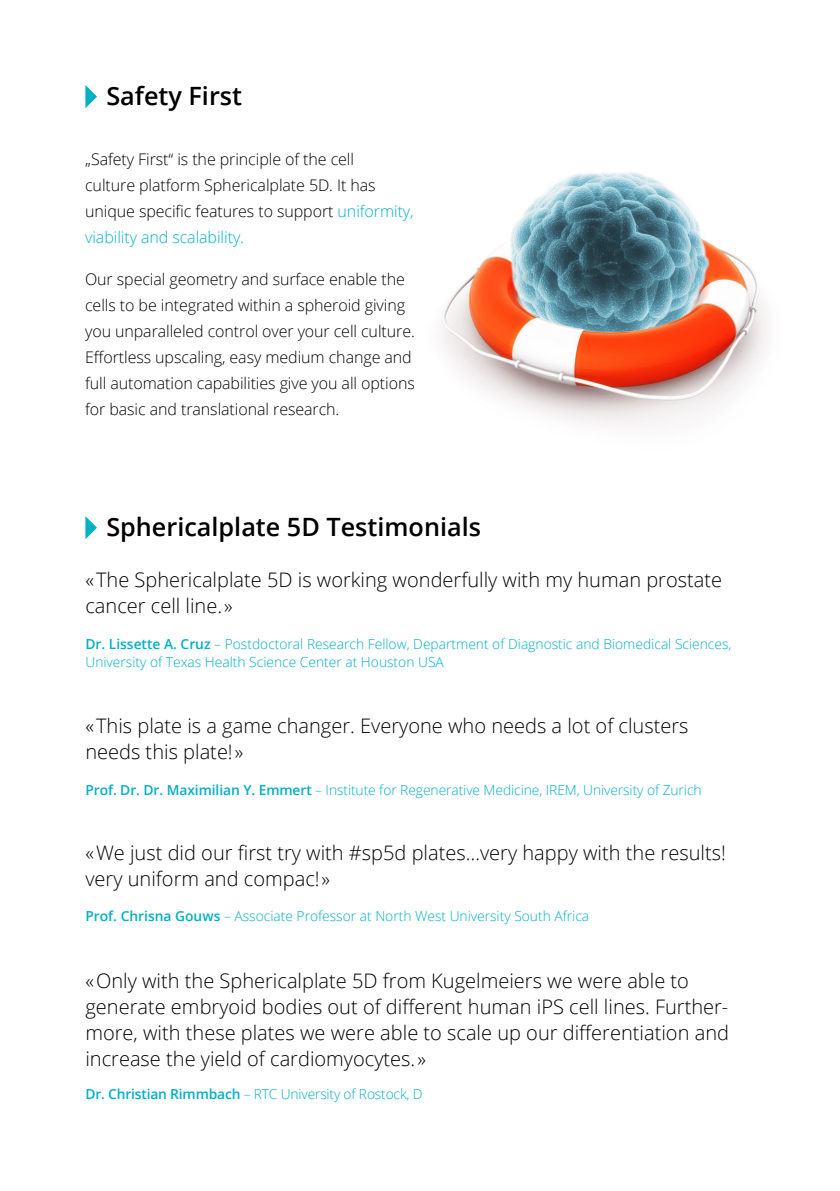
<style>
.page{position:relative;width:840px;height:1191px;background:#fff}
.page>*{position:absolute;margin:0;border:0;box-sizing:border-box;transform-origin:0 0}
.t1{font:600 25.2px "Open Sans";color:#000}
.t2{font:300 20px/26px "Open Sans";color:#000}
.t3{font:300 16px/26px "Open Sans";letter-spacing:-.005em;color:#000}
.t4{font:300 13.8px/18px "Open Sans";color:#00afc8}
.s1{color:#00afc8}
.s2{font-weight:600}
</style>
<div class="page">
<img style="left:441px;top:172px;width:326px;height:253px">
<svg style="left:85px;top:85px;width:12px;height:23px"></svg>
<svg style="left:85px;top:516px;width:12px;height:23px"></svg>
<p class="t1" style="left:106px;top:79px;width:137px">Safety First</p>
<p class="t3" style="left:85px;top:145px;width:330px">„Safety First“ is the principle of the cell<br>culture platform Sphericalplate 5D. It has unique specific features to support <span class="s1">uniformity, viability and scalability.</span></p>
<p class="t3" style="left:85px;top:265px;width:331px">Our special geometry and surface enable the cells to be integrated within a spheroid giving you unparalleled control over your cell culture.<br>Effortless upscaling, easy medium change and full automation capabilities give you all options for basic and translational research.</p>
<p class="t1" style="left:106px;top:510px;width:376px">Sphericalplate 5D Testimonials</p>
<p class="t2" style="left:85px;top:566px;width:638px">« The Sphericalplate 5D is working wonderfully with my human prostate cancer cell line. »</p>
<p class="t4" style="left:85px;top:635px;width:647px"><span class="s2">Dr. Lissette A. Cruz</span> – Postdoctoral Research Fellow, Department of Diagnostic and Biomedical Sciences,<br>University of Texas Health Science Center at Houston USA</p>
<p class="t2" style="left:85px;top:711px;width:604px">« This plate is a game changer. Everyone who needs a lot of clusters needs this plate! »</p>
<p class="t4" style="left:85px;top:780px;width:617px"><span class="s2">Prof. Dr. Dr. Maximilian Y. Emmert</span> – Institute for Regenerative Medicine, IREM, University of Zurich</p>
<p class="t2" style="left:85px;top:839px;width:641px">« We just did our first try with #sp5d plates…very happy with the results! very uniform and compac! »</p>
<p class="t4" style="left:85px;top:906px;width:505px"><span class="s2">Prof. Chrisna Gouws</span> – Associate Professor at North West University South Africa</p>
<p class="t2" style="left:85px;top:967px;width:644px">« Only with the Sphericalplate 5D from Kugelmeiers we were able to generate embryoid bodies out of different human iPS cell lines. Further&shy;more, with these plates we were able to scale up our differentiation and increase the yield of cardiomyocytes. »</p>
<p class="t4" style="left:85px;top:1084px;width:338px"><span class="s2">Dr. Christian Rimmbach</span> – RTC University of Rostock, D</p>
</div>
